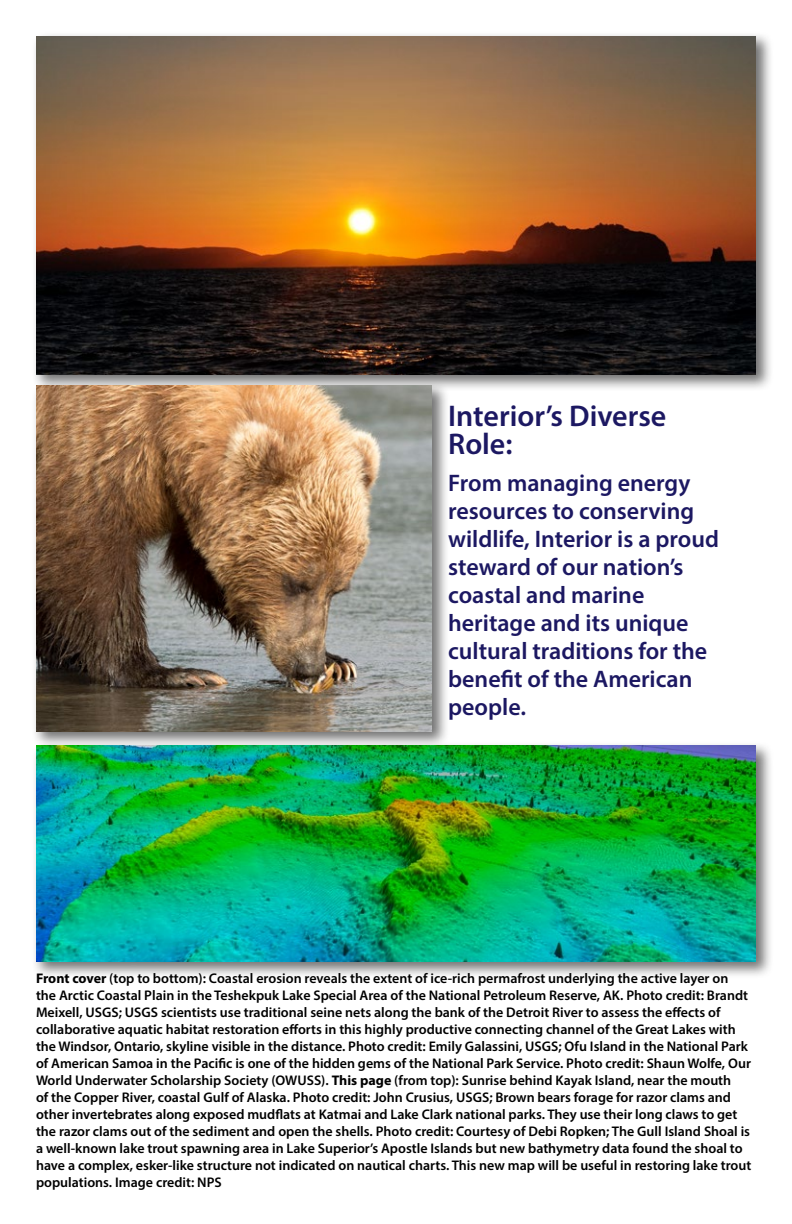
<style>
.page{position:relative;width:792px;height:1224px;background:#fff}
.page>*{position:absolute;margin:0;border:0;box-sizing:border-box;transform-origin:0 0}
.Heading_2{font:600 30px/28px "Myriad Pro";color:#1c1862}
.Heading_2-2{font:600 24px/28px "Myriad Pro";color:#1c1862}
.credits{font:600 14px/17px "Myriad Pro";color:#000}
.s1{font-weight:700}
</style>
<div class="page">
<div style="left:31px;top:31px;width:743px;height:361px;background:#000;opacity:.56"></div>
<img style="left:36px;top:36px;width:720px;height:338px">
<div style="left:31px;top:381px;width:419px;height:368px;background:#000;opacity:.56"></div>
<img style="left:36px;top:386px;width:396px;height:346px">
<div style="left:31px;top:741px;width:743px;height:238px;background:#000;opacity:.56"></div>
<img style="left:36px;top:746px;width:720px;height:216px">
<p class="Heading_2" style="left:448px;top:401px;width:220px">Interior’s Diverse<br>Role:</p>
<p class="Heading_2-2" style="left:448px;top:468px;width:272px">From managing energy resources to conserving wildlife, Interior is a proud steward of our nation’s coastal and marine heritage and its unique cultural traditions for the benefit of the American people.</p>
<p class="credits" style="left:36px;top:970px;width:717px"><span class="s1">Front cover</span> (top to bottom): Coastal erosion reveals the extent of ice-rich permafrost underlying the active layer on the Arctic Coastal Plain in the Teshekpuk Lake Special Area of the National Petroleum Reserve, AK. Photo credit: Brandt Meixell, USGS; USGS scientists use traditional seine nets along the bank of the Detroit River to assess the effects of collaborative aquatic habitat restoration efforts in this highly productive connecting channel of the Great Lakes with the Windsor, Ontario, skyline visible in the distance. Photo credit: Emily Galassini, USGS; Ofu Island in the National Park of American Samoa in the Pacific is one of the hidden gems of the National Park Service. Photo credit: Shaun Wolfe, Our World Underwater Scholarship Society (OWUSS). <span class="s1">This page</span> (from top): Sunrise behind Kayak Island, near the mouth<br>of the Copper River, coastal Gulf of Alaska. Photo credit: John Crusius, USGS; Brown bears forage for razor clams and other invertebrates along exposed mudflats at Katmai and Lake Clark national parks. They use their long claws to get the razor clams out of the sediment and open the shells. Photo credit: Courtesy of Debi Ropken; The Gull Island Shoal is a well-known lake trout spawning area in Lake Superior’s Apostle Islands but new bathymetry data found the shoal to have a complex, esker-like structure not indicated on nautical charts. This new map will be useful in restoring lake trout populations. Image credit: NPS</p>
</div>
